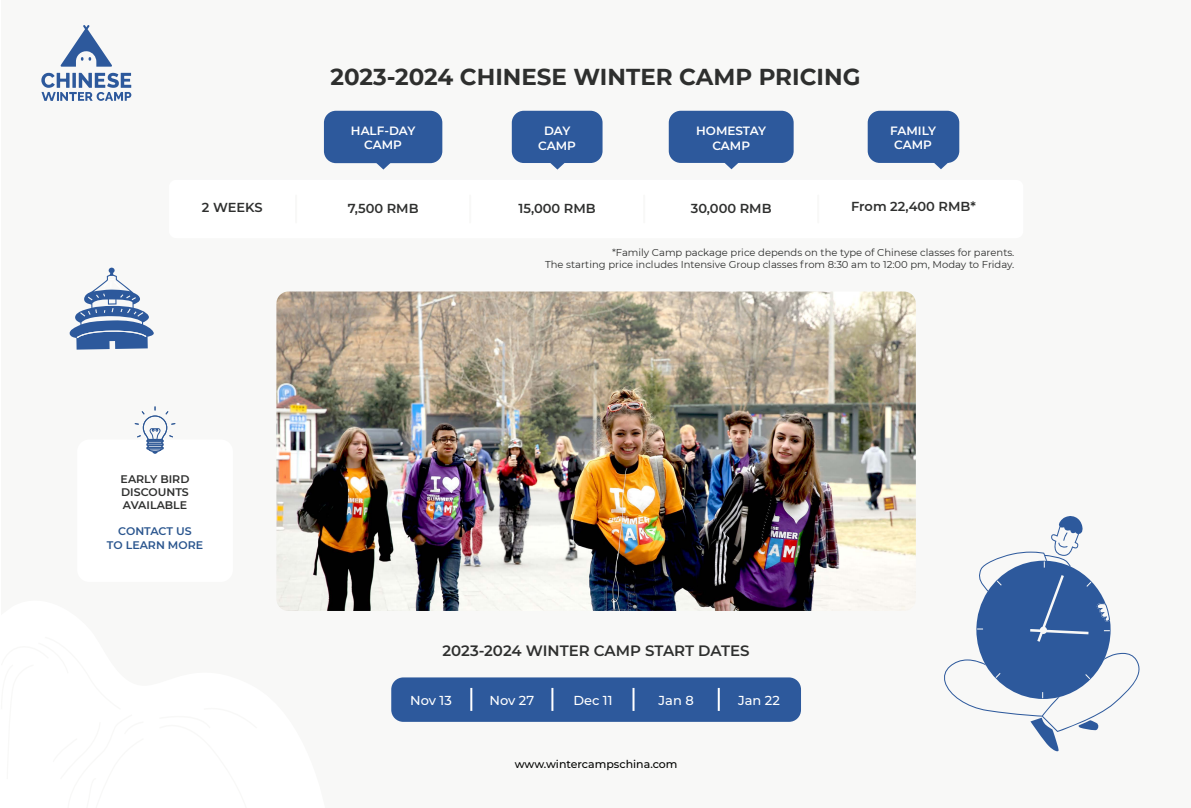
<style>
.page{position:relative;width:1191px;height:808px;background:#fff}
.page>*{position:absolute;margin:0;border:0;box-sizing:border-box;transform-origin:0 0}
.t1{font:700 23px "Montserrat";color:#2e2f2e}
.t2{font:600 15px "Montserrat";letter-spacing:-.005em;color:#2e2f2e}
.t3{font:600 13px "Montserrat";color:#2e2f2e}
.t4{font:500 13px "Montserrat";color:#fff}
.t5{font:600 12px/14.4px "Montserrat";color:#fff;text-align:center}
.t6{font:600 11px "Montserrat";color:#2e2f2e}
.t7{font:500 11px "Montserrat";color:#040503}
.t8{font:600 11px "Montserrat";color:#2a558e}
.t9{font:10px "Montserrat";color:#2e2f2e}
</style>
<div class="page">
<div style="left:1px;top:0;width:1190px;height:808px;background:#f8f8f7"></div>
<svg style="left:944px;top:516px;width:196px;height:236px"></svg>
<svg style="left:70px;top:268px;width:84px;height:82px"></svg>
<img style="left:276px;top:291px;width:640px;height:320px">
<div style="left:77px;top:439px;width:156px;height:143px;background:#fff;border-radius:12px"></div>
<svg style="left:134px;top:406px;width:42px;height:48px"></svg>
<div style="left:391px;top:677px;width:410px;height:45px;background:#2d599c;border-radius:12px"></div>
<hr style="left:632px;top:688px;width:2px;height:23px;background:#fff">
<hr style="left:551px;top:688px;width:2px;height:23px;background:#fff">
<hr style="left:470px;top:688px;width:2px;height:23px;background:#fff">
<hr style="left:718px;top:688px;width:2px;height:23px;background:#fff">
<div style="left:324px;top:111px;width:118px;height:52px;background:#2d599c;border-radius:12px"></div>
<svg style="left:375px;top:163px;width:16px;height:7px"></svg>
<div style="left:512px;top:111px;width:90px;height:52px;background:#2d599c;border-radius:12px"></div>
<svg style="left:550px;top:163px;width:15px;height:7px"></svg>
<div style="left:669px;top:111px;width:124px;height:52px;background:#2d599c;border-radius:12px"></div>
<svg style="left:725px;top:163px;width:13px;height:6px"></svg>
<div style="left:867px;top:111px;width:92px;height:52px;background:#2d599c;border-radius:12px"></div>
<svg style="left:932px;top:162px;width:17px;height:7px"></svg>
<div style="left:169px;top:180px;width:854px;height:58px;background:#fff;border-radius:7px"></div>
<hr style="left:295px;top:196px;width:2px;height:26px;background:#f8f8f7">
<hr style="left:469px;top:196px;width:2px;height:26px;background:#f8f8f7">
<hr style="left:643px;top:196px;width:2px;height:26px;background:#f8f8f7">
<hr style="left:817px;top:196px;width:2px;height:26px;background:#f8f8f7">
<svg style="left:41px;top:73px;width:90px;height:28px"></svg>
<svg style="left:60px;top:25px;width:52px;height:42px"></svg>
<p class="t1" style="left:330px;top:61px;width:531px">2023-2024 CHINESE WINTER CAMP PRICING</p>
<p class="t5" style="left:351px;top:123px;width:66px">HALF-DAY</p>
<p class="t5" style="left:364px;top:137px;width:39px">CAMP</p>
<p class="t5" style="left:544px;top:123px;width:28px">DAY</p>
<p class="t5" style="left:538px;top:138px;width:39px">CAMP</p>
<p class="t5" style="left:696px;top:123px;width:71px">HOMESTAY<br>CAMP</p>
<p class="t5" style="left:890px;top:123px;width:47px">FAMILY</p>
<p class="t5" style="left:894px;top:137px;width:39px">CAMP</p>
<p class="t3" style="left:202px;top:199px;width:62px">2 WEEKS</p>
<p class="t3" style="left:348px;top:199px;width:72px">7,500 RMB</p>
<p class="t3" style="left:518px;top:199px;width:79px">15,000 RMB</p>
<p class="t3" style="left:691px;top:199px;width:82px">30,000 RMB</p>
<p class="t3" style="left:851px;top:197px;width:126px">From 22,400 RMB*</p>
<p class="t9" style="left:612px;top:246px;width:404px">*Family Camp package price depends on the type of Chinese classes for parents.</p>
<p class="t9" style="left:545px;top:258px;width:471px">The starting price includes Intensive Group classes from 8:30 am to 12:00 pm, Moday to Friday.</p>
<p class="t6" style="left:121px;top:471px;width:70px">EARLY BIRD</p>
<p class="t6" style="left:121px;top:484px;width:69px">DISCOUNTS</p>
<p class="t6" style="left:123px;top:497px;width:66px">AVAILABLE</p>
<p class="t8" style="left:118px;top:524px;width:75px">CONTACT US</p>
<p class="t8" style="left:107px;top:537px;width:98px">TO LEARN MORE</p>
<p class="t2" style="left:442px;top:640px;width:309px">2023-2024 WINTER CAMP START DATES</p>
<p class="t4" style="left:410px;top:691px;width:43px">Nov 13</p>
<p class="t4" style="left:489px;top:691px;width:46px">Nov 27</p>
<p class="t4" style="left:573px;top:691px;width:41px">Dec 11</p>
<p class="t4" style="left:658px;top:691px;width:37px">Jan 8</p>
<p class="t4" style="left:738px;top:691px;width:43px">Jan 22</p>
<p class="t7" style="left:515px;top:757px;width:164px">www.wintercampschina.com</p>
</div>
